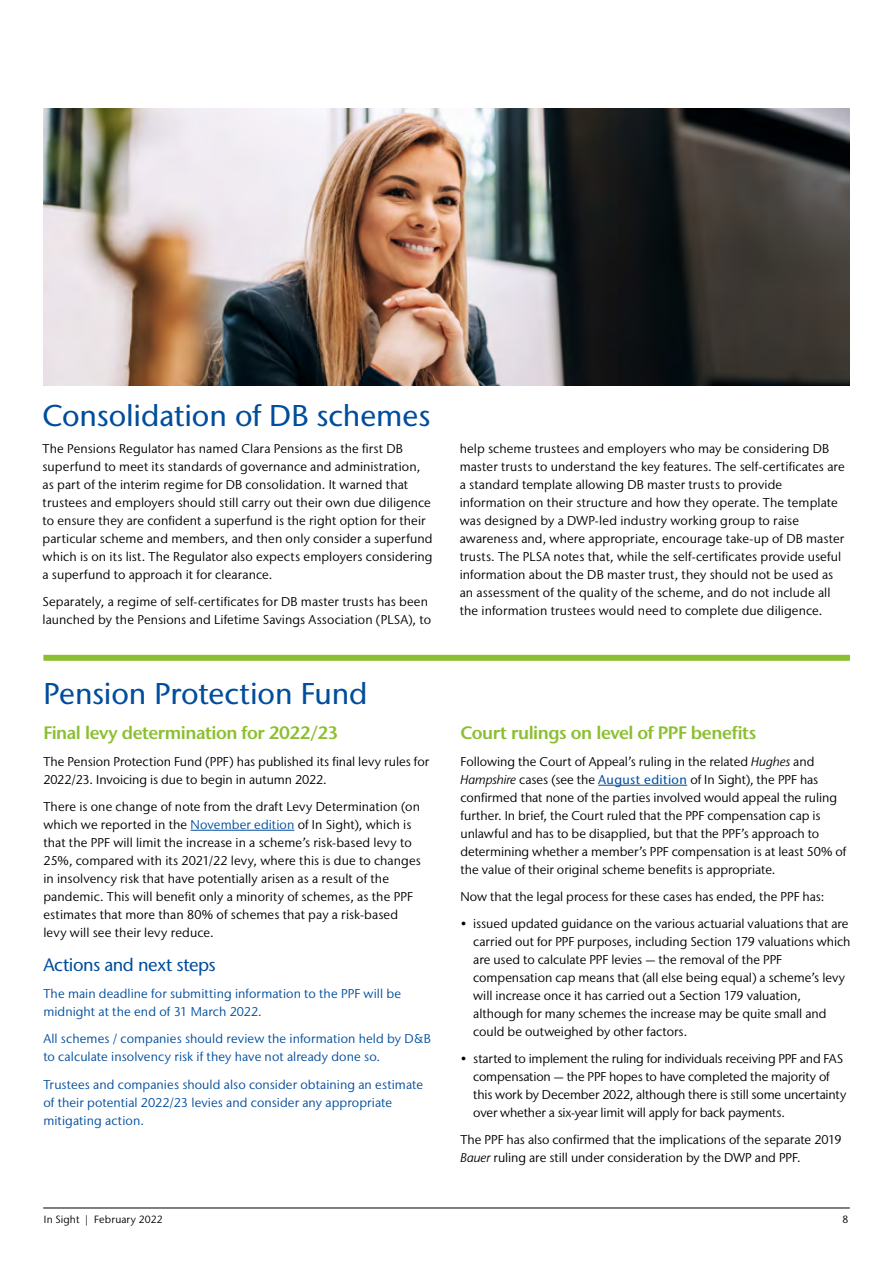
<style>
.page{position:relative;width:893px;height:1263px;background:#fff}
.page>*{position:absolute;margin:0;border:0;box-sizing:border-box;transform-origin:0 0}
.t1{font:500 30px "Stone Sans IIITC Std";letter-spacing:-.005em;color:#004d9d}
.t2{font:600 18px "Stone Sans IIITC Pro";letter-spacing:-.025em;color:#8cbf30}
.t3{font:500 18px "Stone Sans IIITC Pro";letter-spacing:-.02em;color:#004d9d}
.t4{font:12.75px/18px "Stone Sans IIITC Pro";color:#000}
.t5{font:12.75px/18px "Stone Sans IIITC Pro";letter-spacing:.005em;color:#004d9d}
.t6{font:10.5px "Stone Sans IIITC Pro";letter-spacing:.015em;color:#000}
.s1{color:#004d9d}
.s2{font-style:italic}
.s3{font-weight:500;color:#004d9d}
</style>
<div class="page">
<hr style="left:43px;top:1208px;width:807px;height:1px;background:#000">
<img style="left:43px;top:108px;width:807px;height:277px">
<hr style="left:191px;top:830px;width:103px;height:1px;background:#004d9d">
<hr style="left:598px;top:785px;width:89px;height:1px;background:#004d9d">
<div style="left:43px;top:655px;width:807px;height:6px;background:#8cbf30"></div>
<h1 class="t1" style="left:43px;top:397px;width:390px">Consolidation of DB schemes</h1>
<p class="t4" style="left:43px;top:439px;width:392px">The Pensions Regulator has named Clara Pensions as the first DB superfund to meet its standards of governance and administration, as part of the interim regime for DB consolidation. It warned that trustees and employers should still carry out their own due diligence to ensure they are confident a superfund is the right option for their particular scheme and members, and then only consider a superfund which is on its list. The Regulator also expects employers considering a superfund to approach it for clearance.</p>
<p class="t4" style="left:43px;top:592px;width:390px">Separately, a regime of self-certificates for DB master trusts has been launched by the Pensions and Lifetime Savings Association (PLSA), to</p>
<h1 class="t1" style="left:43px;top:676px;width:326px">Pension Protection Fund</h1>
<h2 class="t2" style="left:43px;top:721px;width:297px">Final levy determination for 2022/23</h2>
<p class="t4" style="left:43px;top:752px;width:387px">The Pension Protection Fund (PPF) has published its final levy rules for<br>2022/23. Invoicing is due to begin in autumn 2022.</p>
<p class="t4" style="left:43px;top:797px;width:379px">There is one change of note from the draft Levy Determination (on which we reported in the <span class="s1">November edition</span> of In Sight), which is that the PPF will limit the increase in a scheme’s risk-based levy to 25%, compared with its 2021/22 levy, where this is due to changes in insolvency risk that have potentially arisen as a result of the pandemic. This will benefit only a minority of schemes, as the PPF estimates that more than 80% of schemes that pay a risk-based levy will see their levy reduce.</p>
<h2 class="t3" style="left:43px;top:954px;width:174px">Actions and next steps</h2>
<p class="t5" style="left:43px;top:985px;width:359px">The main deadline for submitting information to the PPF will be midnight at the end of 31 March 2022.</p>
<p class="t5" style="left:43px;top:1030px;width:389px">All schemes / companies should review the information held by D&amp;B to calculate insolvency risk if they have not already done so.</p>
<p class="t5" style="left:43px;top:1075px;width:381px">Trustees and companies should also consider obtaining an estimate of their potential 2022/23 levies and consider any appropriate mitigating action.</p>
<p class="t4" style="left:460px;top:439px;width:387px">help scheme trustees and employers who may be considering DB master trusts to understand the key features. The self-certificates are a standard template allowing DB master trusts to provide information on their structure and how they operate. The template was designed by a DWP-led industry working group to raise awareness and, where appropriate, encourage take-up of DB master trusts. The PLSA notes that, while the self-certificates provide useful information about the DB master trust, they should not be used as an assessment of the quality of the scheme, and do not include all the information trustees would need to complete due diligence.</p>
<h2 class="t2" style="left:460px;top:721px;width:297px">Court rulings on level of PPF benefits</h2>
<p class="t4" style="left:460px;top:752px;width:387px">Following the Court of Appeal’s ruling in the related <span class="s2">Hughes</span> and <span class="s2">Hampshire</span> cases (see the <span class="s3">August edition</span> of In Sight), the PPF has confirmed that none of the parties involved would appeal the ruling further. In brief, the Court ruled that the PPF compensation cap is unlawful and has to be disapplied, but that the PPF’s approach to determining whether a member’s PPF compensation is at least 50% of the value of their original scheme benefits is appropriate.</p>
<p class="t4" style="left:460px;top:887px;width:365px">Now that the legal process for these cases has ended, the PPF has:</p>
<p class="t4" style="left:473px;top:914px;width:379px;text-indent:-13px">• issued updated guidance on the various actuarial valuations that are carried out for PPF purposes, including Section 179 valuations which are used to calculate PPF levies — the removal of the PPF compensation cap means that (all else being equal) a scheme’s levy will increase once it has carried out a Section 179 valuation, although for many schemes the increase may be quite small and could be outweighed by other factors.</p>
<p class="t4" style="left:473px;top:1049px;width:375px;text-indent:-13px">• started to implement the ruling for individuals receiving PPF and FAS compensation — the PPF hopes to have completed the majority of this work by December 2022, although there is still some uncertainty over whether a six-year limit will apply for back payments.</p>
<p class="t4" style="left:460px;top:1130px;width:382px">The PPF has also confirmed that the implications of the separate 2019<br><span class="s2">Bauer</span> ruling are still under consideration by the DWP and PPF.</p>
<p class="t6" style="left:44px;top:1213px;width:120px">In Sight | February 2022</p>
<p class="t6" style="left:842px;top:1213px;width:7px">8</p>
</div>
